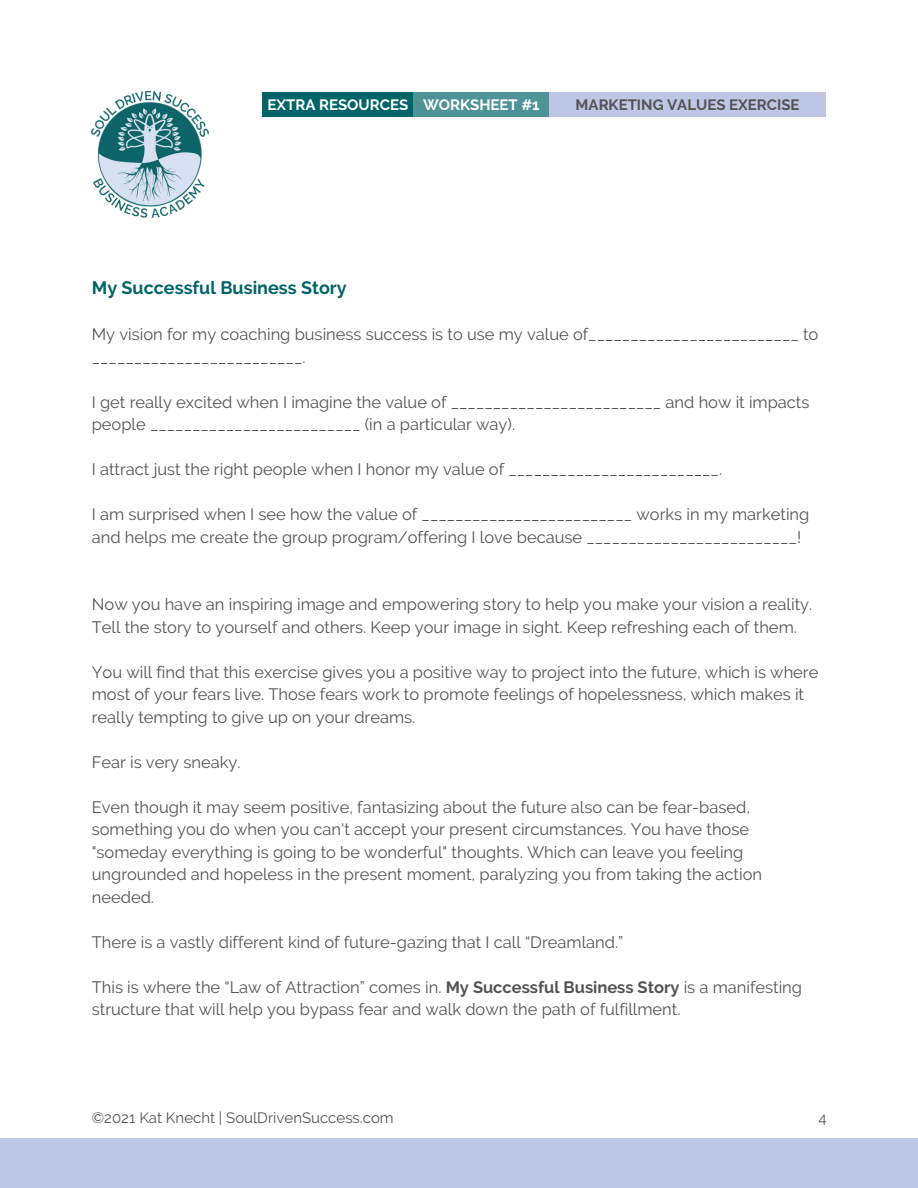
<style>
.page{position:relative;width:918px;height:1188px;background:#fff}
.page>*{position:absolute;margin:0;border:0;box-sizing:border-box;transform-origin:0 0}
.t1{font:700 18px "Raleway";color:#006468}
.t2{font:16.5px/22.5px "Raleway";color:#545454}
.t3{font:15px "Raleway";color:#545454}
.t4{font:700 15px "Raleway";color:#fff}
.t5{font:700 15px "Raleway";color:#545454}
.s1{font-weight:700}
</style>
<div class="page">
<div style="left:0;top:1138px;width:918px;height:50px;background:#bdc7e5"></div>
<img style="left:92px;top:92px;width:117px;height:126px">
<div style="left:263px;top:92px;width:150px;height:25px;background:#006468"></div>
<div style="left:413px;top:92px;width:136px;height:25px;background:#4e9396"></div>
<div style="left:549px;top:92px;width:277px;height:25px;background:#bdc7e5"></div>
<p class="t4" style="left:267px;top:95px;width:142px">EXTRA RESOURCES</p>
<p class="t4" style="left:423px;top:95px;width:118px">WORKSHEET #1</p>
<p class="t5" style="left:576px;top:95px;width:226px">MARKETING VALUES EXERCISE</p>
<p class="t1" style="left:92px;top:277px;width:256px">My Successful Business Story</p>
<p class="t2" style="left:92px;top:323px;width:728px">My vision for my coaching business success is to use my value of_________________________ to _________________________.</p>
<p class="t2" style="left:92px;top:391px;width:719px">I get really excited when I imagine the value of _________________________ and how it impacts people _________________________ (in a particular way).</p>
<p class="t2" style="left:92px;top:458px;width:632px">I attract just the right people when I honor my value of _________________________.</p>
<p class="t2" style="left:92px;top:503px;width:719px">I am surprised when I see how the value of _________________________ works in my marketing and helps me create the group program/offering I love because _________________________!</p>
<p class="t2" style="left:92px;top:593px;width:722px">Now you have an inspiring image and empowering story to help you make your vision a reality.<br>Tell the story to yourself and others. Keep your image in sight. Keep refreshing each of them.</p>
<p class="t2" style="left:92px;top:661px;width:728px">You will find that this exercise gives you a positive way to project into the future, which is where most of your fears live. Those fears work to promote feelings of hopelessness, which makes it really tempting to give up on your dreams.</p>
<p class="t2" style="left:92px;top:751px;width:150px">Fear is very sneaky.</p>
<p class="t2" style="left:92px;top:796px;width:672px">Even though it may seem positive, fantasizing about the future also can be fear-based, something you do when you can't accept your present circumstances. You have those "someday everything is going to be wonderful" thoughts. Which can leave you feeling ungrounded and hopeless in the present moment, paralyzing you from taking the action needed.</p>
<p class="t2" style="left:92px;top:931px;width:533px">There is a vastly different kind of future-gazing that I call “Dreamland.”</p>
<p class="t2" style="left:92px;top:976px;width:712px">This is where the “Law of Attraction” comes in. <span class="s1">My Successful Business Story</span> is a manifesting structure that will help you bypass fear and walk down the path of fulfillment.</p>
<p class="t3" style="left:92px;top:1109px;width:303px">©2021 Kat Knecht | SoulDrivenSuccess.com</p>
<p class="t3" style="left:819px;top:1109px;width:10px">4</p>
</div>
